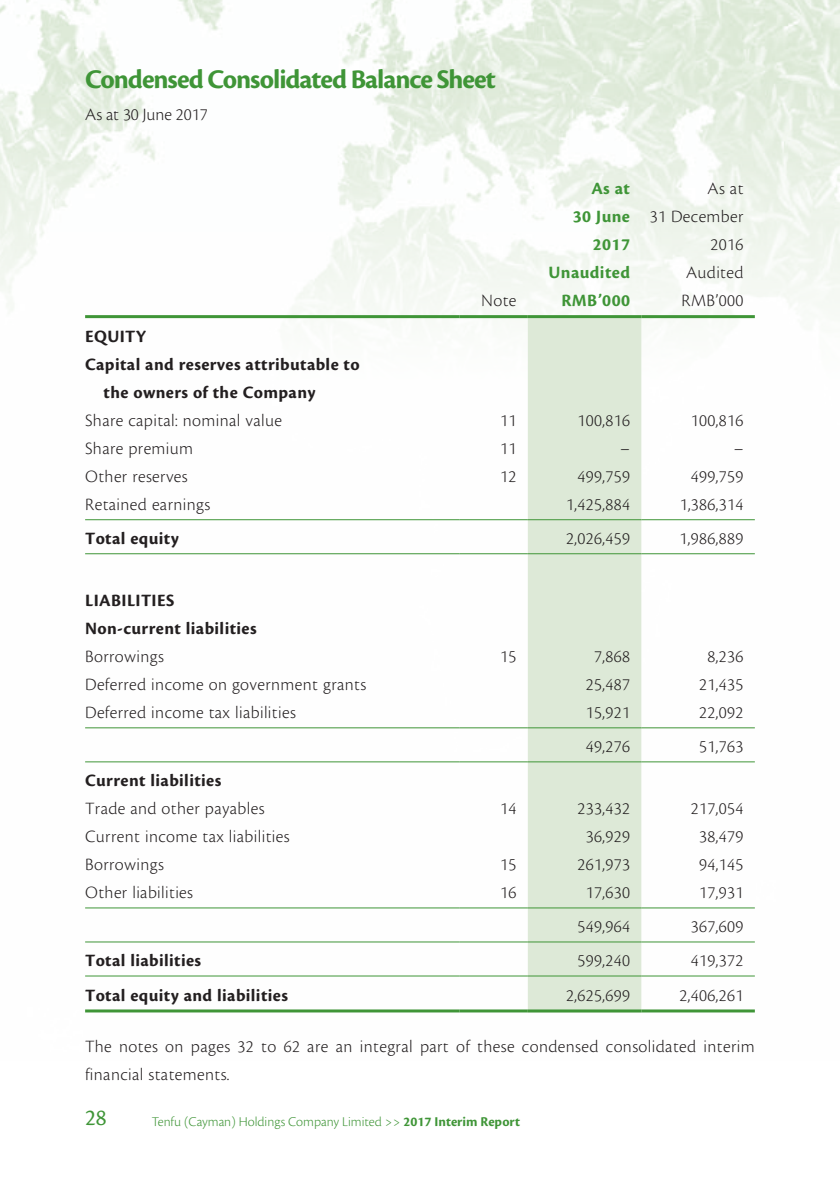
<style>
.page{position:relative;width:840px;height:1191px;background:#fff}
.page>*{position:absolute;margin:0;border:0;box-sizing:border-box;transform-origin:0 0}
.t1{font:700 28px "Cronos Pro";letter-spacing:-.035em;color:#3f9537}
.t2{font:24px "Cronos Pro Disp";color:#3f9537}
.t3{font:300 18px/28px "Cronos Pro";letter-spacing:.02em;color:#231f20;text-align:right}
.t4{font:700 18px/28px "Cronos Pro";letter-spacing:.02em;color:#231f20}
.t5{font:700 18px/28px "Cronos Pro";letter-spacing:.02em;color:#3f9537;text-align:right}
.t6{font:300 18px "Cronos Pro";color:#231f20}
.t7{font:300 14px "Cronos Pro";color:#3f9537}
.s1{font-weight:700}
</style>
<div class="page">
<img style="left:0;top:0;width:840px;height:1013px">
<svg style="left:527px;top:318px;width:114px;height:691px;fill:#dde9d7"></svg>
<hr style="left:85px;top:315px;width:374px;height:3px;background:#3f9537">
<hr style="left:459px;top:315px;width:68px;height:3px;background:#3f9537">
<hr style="left:527px;top:315px;width:114px;height:3px;background:#3f9537">
<hr style="left:641px;top:315px;width:113px;height:3px;background:#3f9537">
<hr style="left:85px;top:519px;width:374px;height:1px;background:#3f9537">
<hr style="left:459px;top:519px;width:68px;height:1px;background:#3f9537">
<hr style="left:527px;top:519px;width:114px;height:1px;background:#3f9537">
<hr style="left:641px;top:519px;width:113px;height:1px;background:#3f9537">
<hr style="left:85px;top:553px;width:374px;height:1px;background:#3f9537">
<hr style="left:459px;top:553px;width:68px;height:1px;background:#3f9537">
<hr style="left:527px;top:553px;width:114px;height:1px;background:#3f9537">
<hr style="left:641px;top:553px;width:113px;height:1px;background:#3f9537">
<hr style="left:85px;top:727px;width:374px;height:1px;background:#3f9537">
<hr style="left:459px;top:727px;width:68px;height:1px;background:#3f9537">
<hr style="left:527px;top:727px;width:114px;height:1px;background:#3f9537">
<hr style="left:641px;top:727px;width:113px;height:1px;background:#3f9537">
<hr style="left:85px;top:761px;width:374px;height:1px;background:#3f9537">
<hr style="left:459px;top:761px;width:68px;height:1px;background:#3f9537">
<hr style="left:527px;top:761px;width:114px;height:1px;background:#3f9537">
<hr style="left:641px;top:761px;width:113px;height:1px;background:#3f9537">
<hr style="left:85px;top:907px;width:374px;height:1px;background:#3f9537">
<hr style="left:459px;top:907px;width:68px;height:1px;background:#3f9537">
<hr style="left:527px;top:907px;width:114px;height:1px;background:#3f9537">
<hr style="left:641px;top:907px;width:113px;height:1px;background:#3f9537">
<hr style="left:85px;top:941px;width:374px;height:1px;background:#3f9537">
<hr style="left:459px;top:941px;width:68px;height:1px;background:#3f9537">
<hr style="left:527px;top:941px;width:114px;height:1px;background:#3f9537">
<hr style="left:641px;top:941px;width:113px;height:1px;background:#3f9537">
<hr style="left:85px;top:975px;width:374px;height:1px;background:#3f9537">
<hr style="left:459px;top:975px;width:68px;height:1px;background:#3f9537">
<hr style="left:527px;top:975px;width:114px;height:1px;background:#3f9537">
<hr style="left:641px;top:975px;width:113px;height:1px;background:#3f9537">
<hr style="left:85px;top:1009px;width:374px;height:3px;background:#3f9537">
<hr style="left:459px;top:1009px;width:68px;height:3px;background:#3f9537">
<hr style="left:527px;top:1009px;width:114px;height:3px;background:#3f9537">
<hr style="left:641px;top:1009px;width:113px;height:3px;background:#3f9537">
<h1 class="t1" style="left:85px;top:63px;width:412px">Condensed Consolidated Balance Sheet</h1>
<p class="t6" style="left:85px;top:104px;width:124px">As at 30 June 2017</p>
<p class="t5" style="left:591px;top:175px;width:40px">As at</p>
<p class="t3" style="left:707px;top:174px;width:37px">As at</p>
<p class="t5" style="left:572px;top:203px;width:59px">30 June<br>2017</p>
<p class="t3" style="left:649px;top:202px;width:95px">31 December<br>2016</p>
<p class="t5" style="left:548px;top:259px;width:83px">Unaudited</p>
<p class="t3" style="left:685px;top:258px;width:59px">Audited</p>
<p class="t3" style="left:481px;top:286px;width:37px">Note</p>
<p class="t5" style="left:561px;top:287px;width:70px">RM B’000</p>
<p class="t3" style="left:681px;top:286px;width:63px">RMB’000</p>
<p class="t4" style="left:85px;top:323px;width:11px">EQUITY</p>
<p class="t4" style="left:85px;top:351px;width:276px">Capital and reserves attributable to</p>
<p class="t4" style="left:103px;top:379px;width:213px">the owners of the Company</p>
<p class="t3" style="left:85px;top:406px;width:198px">Share capital: nominal value</p>
<p class="t3" style="left:500px;top:406px;width:18px">11</p>
<p class="t3" style="left:577px;top:406px;width:54px">100,816</p>
<p class="t3" style="left:690px;top:406px;width:54px">100,816</p>
<p class="t3" style="left:85px;top:434px;width:109px">Share premium</p>
<p class="t3" style="left:500px;top:434px;width:18px">11</p>
<p class="t3" style="left:620px;top:434px;width:11px">–</p>
<p class="t3" style="left:733px;top:434px;width:11px">–</p>
<p class="t3" style="left:85px;top:462px;width:104px">Other reserves</p>
<p class="t3" style="left:500px;top:462px;width:18px">12</p>
<p class="t3" style="left:577px;top:462px;width:54px">499,759</p>
<p class="t3" style="left:690px;top:462px;width:54px">499,759</p>
<p class="t3" style="left:85px;top:490px;width:126px">Retained earnings</p>
<p class="t3" style="left:566px;top:490px;width:65px">1,425,884</p>
<p class="t3" style="left:679px;top:490px;width:65px">1,386,314</p>
<p class="t4" style="left:85px;top:525px;width:95px">Total equity</p>
<p class="t3" style="left:565px;top:524px;width:65px">2,026,459</p>
<p class="t3" style="left:679px;top:524px;width:65px">1,986,889</p>
<p class="t4" style="left:85px;top:587px;width:173px">LIABILITIES<br>Non-current liabilities</p>
<p class="t3" style="left:85px;top:642px;width:80px">Borrowings</p>
<p class="t3" style="left:500px;top:642px;width:18px">15</p>
<p class="t3" style="left:593px;top:642px;width:37px">7,868</p>
<p class="t3" style="left:707px;top:642px;width:37px">8,236</p>
<p class="t3" style="left:85px;top:670px;width:282px">Deferred income on government grants</p>
<p class="t3" style="left:585px;top:670px;width:46px">25,487</p>
<p class="t3" style="left:698px;top:670px;width:46px">21,435</p>
<p class="t3" style="left:85px;top:698px;width:212px">Deferred income tax liabilities</p>
<p class="t3" style="left:585px;top:698px;width:46px">15,921</p>
<p class="t3" style="left:698px;top:698px;width:46px">22,092</p>
<p class="t3" style="left:585px;top:732px;width:46px">49,276</p>
<p class="t3" style="left:698px;top:732px;width:46px">51,763</p>
<p class="t4" style="left:85px;top:767px;width:138px">Current liabilities</p>
<p class="t3" style="left:85px;top:794px;width:181px">Trade and other payables</p>
<p class="t3" style="left:500px;top:794px;width:18px">14</p>
<p class="t3" style="left:577px;top:794px;width:54px">233,432</p>
<p class="t3" style="left:690px;top:794px;width:54px">217,054</p>
<p class="t3" style="left:85px;top:822px;width:206px">Current income tax liabilities</p>
<p class="t3" style="left:585px;top:822px;width:46px">36,929</p>
<p class="t3" style="left:698px;top:822px;width:46px">38,479</p>
<p class="t3" style="left:85px;top:850px;width:80px">Borrowings</p>
<p class="t3" style="left:500px;top:850px;width:18px">15</p>
<p class="t3" style="left:577px;top:850px;width:54px">261,973</p>
<p class="t3" style="left:699px;top:850px;width:46px">94,145</p>
<p class="t3" style="left:85px;top:878px;width:109px">Other liabilities</p>
<p class="t3" style="left:500px;top:878px;width:18px">16</p>
<p class="t3" style="left:585px;top:878px;width:46px">17,630</p>
<p class="t3" style="left:699px;top:878px;width:46px">17,931</p>
<p class="t3" style="left:577px;top:912px;width:54px">549,964</p>
<p class="t3" style="left:690px;top:912px;width:54px">367,609</p>
<p class="t4" style="left:85px;top:947px;width:118px">Total liabilities</p>
<p class="t3" style="left:577px;top:946px;width:54px">599,240</p>
<p class="t3" style="left:690px;top:946px;width:54px">419,372</p>
<p class="t4" style="left:85px;top:981px;width:204px">Total equity and liabilities</p>
<p class="t3" style="left:565px;top:980px;width:65px">2,625,699</p>
<p class="t3" style="left:679px;top:980px;width:65px">2,406,261</p>
<p class="t3" style="left:85px;top:1032px;width:670px;text-align:left">The notes on pages 32 to 62 are an integral part of these condensed consolidated interim financial statements.</p>
<h2 class="t2" style="left:85px;top:1104px;width:23px">28</h2>
<p class="t7" style="left:152px;top:1113px;width:369px">Tenfu (Cayman) Holdings Company Limited &gt;&gt; <span class="s1">2017 Interim Report</span></p>
</div>
